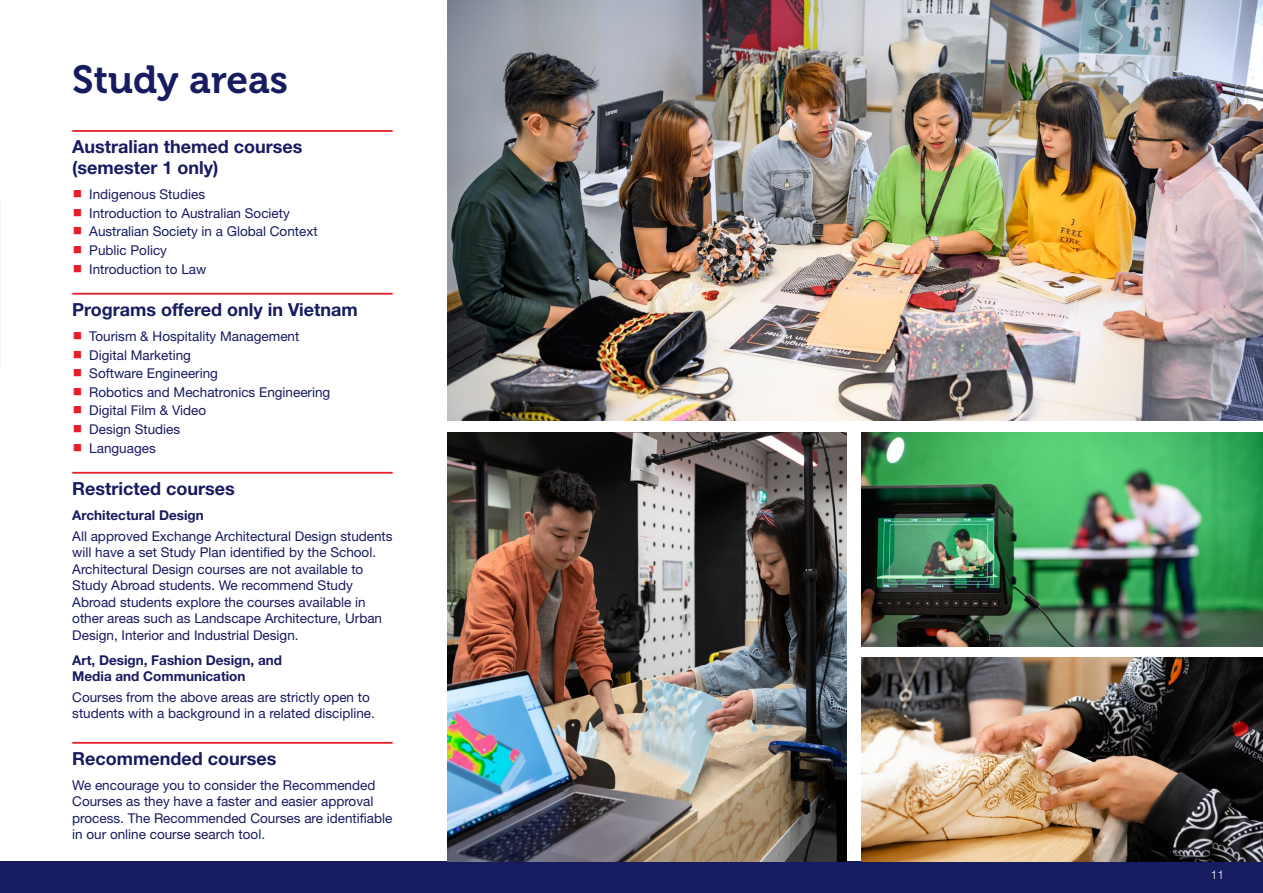
<style>
.page{position:relative;width:1263px;height:893px;background:#fff}
.page>*{position:absolute;margin:0;border:0;box-sizing:border-box;transform-origin:0 0}
.t1{font:39px "Museo 700";color:#171b60}
.t2{font:700 18px/21px "Helvetica Neue LT Pro";color:#171b60}
.t3{font:13.5px/16.5px "Helvetica Neue LT Pro";color:#171b60}
.t4{font:700 13.5px/16.5px "Helvetica Neue LT Pro";color:#171b60}
.t5{font:300 12px "Helvetica Neue LT Pro";color:#fff}
.s1{font-family:"Letter Gothic Std";font-size:18px;color:#e61e2a}
</style>
<div class="page">
<div style="left:0;top:861px;width:1263px;height:32px;background:#171b60"></div>
<hr style="left:72px;top:130px;width:321px;height:2px;background:#e61e2a">
<hr style="left:72px;top:293px;width:321px;height:2px;background:#e61e2a">
<hr style="left:72px;top:472px;width:321px;height:2px;background:#e61e2a">
<hr style="left:72px;top:742px;width:321px;height:2px;background:#e61e2a">
<img style="left:447px;top:432px;width:399px;height:429px">
<img style="left:861px;top:657px;width:402px;height:204px">
<img style="left:861px;top:432px;width:402px;height:215px">
<img style="left:447px;top:0;width:816px;height:421px">
<h1 class="t1" style="left:72px;top:58px;width:217px">Study areas</h1>
<h2 class="t2" style="left:72px;top:136px;width:232px">Australian themed courses (semester 1 only)</h2>
<p class="t3" style="left:72px;top:186px;width:134px"><span class="s1">■</span> Indigenous Studies</p>
<p class="t3" style="left:72px;top:204px;width:219px"><span class="s1">■</span> Introduction to Australian Society</p>
<p class="t3" style="left:72px;top:223px;width:247px"><span class="s1">■</span> Australian Society in a Global Context</p>
<p class="t3" style="left:72px;top:242px;width:96px"><span class="s1">■</span> Public Policy</p>
<p class="t3" style="left:72px;top:260px;width:136px"><span class="s1">■</span> Introduction to Law</p>
<h2 class="t2" style="left:72px;top:299px;width:287px">Programs offered only in Vietnam</h2>
<p class="t3" style="left:72px;top:328px;width:229px"><span class="s1">■</span> Tourism &amp; Hospitality Management</p>
<p class="t3" style="left:72px;top:346px;width:120px"><span class="s1">■</span> Digital Marketing</p>
<p class="t3" style="left:72px;top:365px;width:147px"><span class="s1">■</span> Software Engineering</p>
<p class="t3" style="left:72px;top:384px;width:260px"><span class="s1">■</span> Robotics and Mechatronics Engineering</p>
<p class="t3" style="left:72px;top:402px;width:135px"><span class="s1">■</span> Digital Film &amp; Video</p>
<p class="t3" style="left:72px;top:421px;width:110px"><span class="s1">■</span> Design Studies</p>
<p class="t3" style="left:72px;top:439px;width:85px"><span class="s1">■</span> Languages</p>
<h2 class="t2" style="left:72px;top:478px;width:164px">Restricted courses</h2>
<p class="t4" style="left:72px;top:507px;width:133px">Architectural Design</p>
<p class="t3" style="left:72px;top:527px;width:322px">All approved Exchange Architectural Design students will have a set Study Plan identified by the School.<br>Architectural Design courses are not available to Study Abroad students. We recommend Study Abroad students explore the courses available in other areas such as Landscape Architecture, Urban Design, Interior and Industrial Design.</p>
<p class="t4" style="left:72px;top:651px;width:211px">Art, Design, Fashion Design, and<br>Media and Communication</p>
<p class="t3" style="left:72px;top:689px;width:304px">Courses from the above areas are strictly open to students with a background in a related discipline.</p>
<h2 class="t2" style="left:72px;top:748px;width:206px">Recommended courses</h2>
<p class="t3" style="left:72px;top:777px;width:322px">We encourage you to consider the Recommended Courses as they have a faster and easier approval process. The Recommended Courses are identifiable in our online course search tool.</p>
<p class="t5" style="left:1211px;top:868px;width:15px">11</p>
</div>
